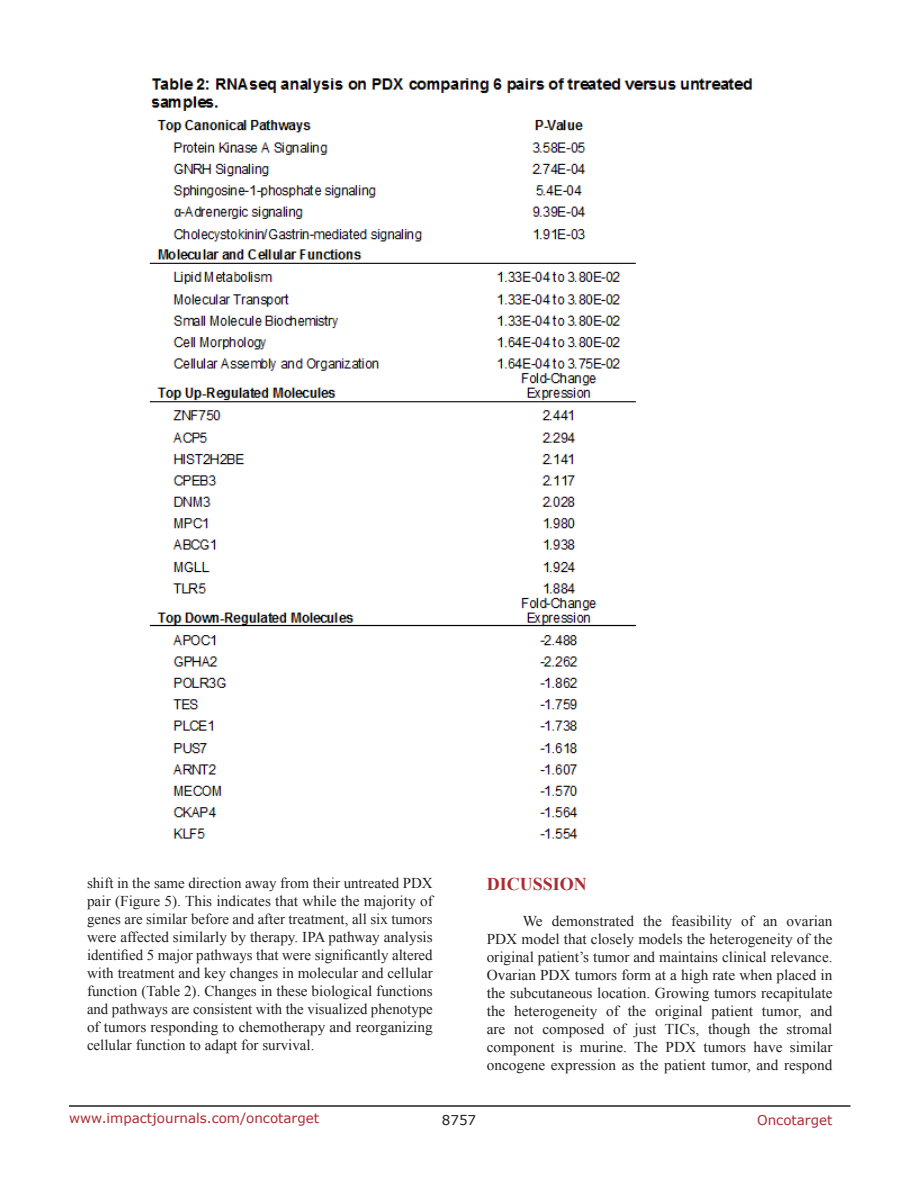
<style>
.page{position:relative;width:918px;height:1188px;background:#fff}
.page>*{position:absolute;margin:0;border:0;box-sizing:border-box;transform-origin:0 0}
.Heading{font:700 18px "Times New Roman";color:#ac2b31}
.BodyText{font:15px/18px "Times New Roman";color:#221f22;text-align:justify}
.t1{font:13.5px "Verdana";color:#ac2b31}
.t2{font:13.5px "Verdana";color:#221f22}
</style>
<div class="page">
<hr style="left:69px;top:1105px;width:781px;height:2px;background:#231f20">
<img style="left:149px;top:78px;width:604px;height:761px">
<p class="BodyText" style="left:87px;top:874px;width:347px">shift in the same direction away from their untreated PDX pair (Figure 5). This indicates that while the majority of genes are similar before and after treatment, all six tumors were affected similarly by therapy. IPA pathway analysis identified 5 major pathways that were significantly altered with treatment and key changes in molecular and cellular function (Table 2). Changes in these biological functions and pathways are consistent with the visualized phenotype of tumors responding to chemotherapy and reorganizing cellular function to adapt for survival.</p>
<p class="Heading" style="left:487px;top:871px;width:102px">DICUSSION</p>
<p class="BodyText" style="left:487px;top:911px;width:347px;text-indent:36px">We demonstrated the feasibility of an ovarian PDX model that closely models the heterogeneity of the original patient’s tumor and maintains clinical relevance.<br>Ovarian PDX tumors form at a high rate when placed in the subcutaneous location. Growing tumors recapitulate the heterogeneity of the original patient tumor, and are not composed of just TICs, though the stromal component is murine. The PDX tumors have similar oncogene expression as the patient tumor, and respond</p>
<p class="t1" style="left:69px;top:1109px;width:252px">www.impactjournals.com/oncotarget</p>
<p class="t2" style="left:442px;top:1111px;width:36px">8757</p>
<p class="t1" style="left:757px;top:1111px;width:77px">Oncotarget</p>
</div>
